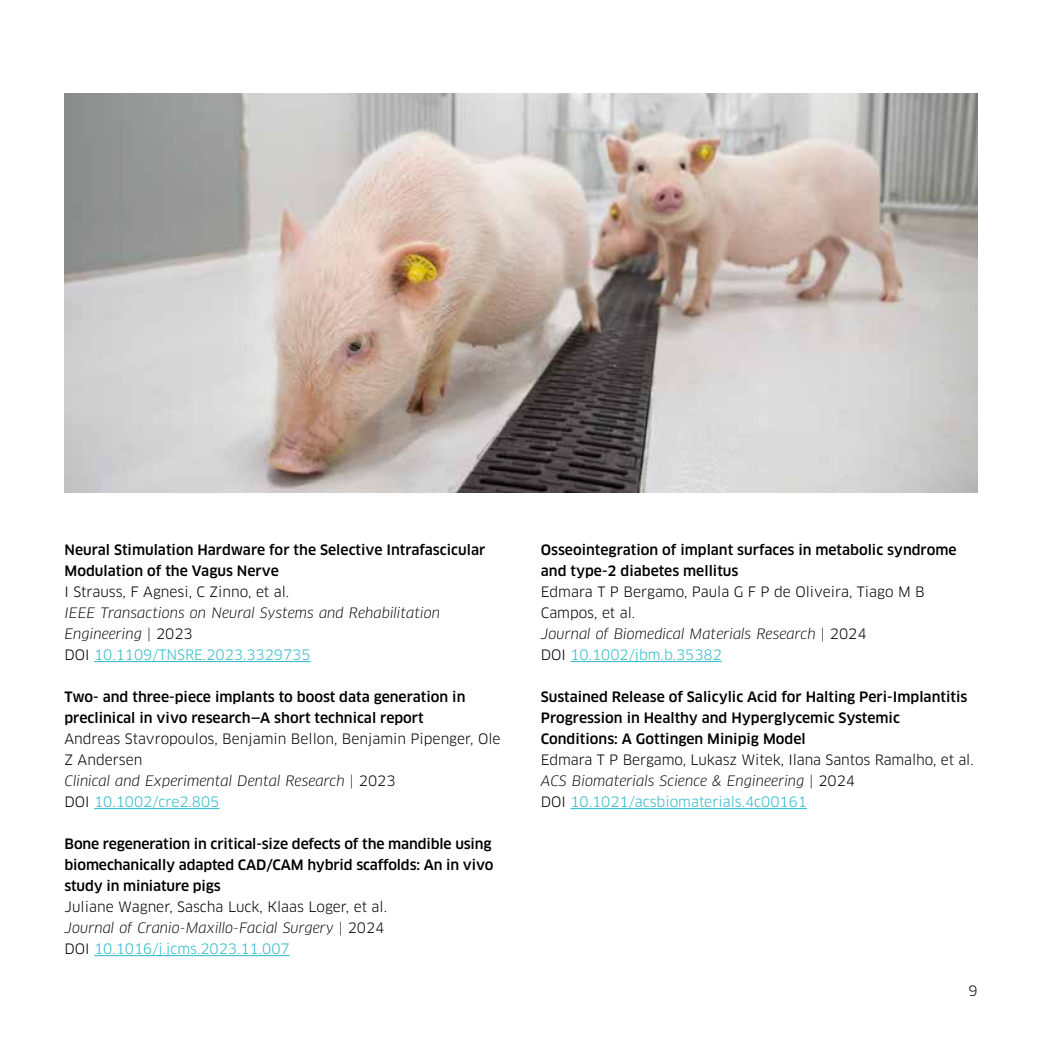
<style>
.page{position:relative;width:1042px;height:1042px;background:#fff}
.page>*{position:absolute;margin:0;border:0;box-sizing:border-box;transform-origin:0 0}
.t1{font:500 14px/21px "Clan OT";color:#000}
.t2{font:14px/21px "Clan OT";color:#000}
.t3{font:italic 14px/21px "Clan OT";color:#000}
.s1{font-style:normal}
.s2{font-style:normal;color:#2bb8c9}
.s3{font-style:italic}
.s4{color:#2bb8c9}
</style>
<div class="page">
<hr style="left:94px;top:661px;width:216px;height:1px;background:#2bb8c9">
<hr style="left:94px;top:808px;width:125px;height:1px;background:#2bb8c9">
<hr style="left:94px;top:955px;width:196px;height:1px;background:#2bb8c9">
<hr style="left:570px;top:661px;width:152px;height:1px;background:#2bb8c9">
<hr style="left:570px;top:808px;width:237px;height:1px;background:#2bb8c9">
<img style="left:64px;top:93px;width:913px;height:399px">
<p class="t1" style="left:64px;top:539px;width:422px">Neural Stimulation Hardware for the Selective Intrafascicular<br>Modulation of the Vagus Nerve</p>
<p class="t2" style="left:64px;top:581px;width:226px">I Strauss, F Agnesi, C Zinno, et al.</p>
<p class="t3" style="left:64px;top:602px;width:377px">IEEE Transactions on Neural Systems and Rehabilitation<br>Engineering | <span class="s1">2023<br>DOI</span> <span class="s2">10.1109/TNSRE.2023.3329735</span></p>
<p class="t1" style="left:64px;top:686px;width:402px">Two- and three-piece implants to boost data generation in preclinical in vivo research—A short technical report</p>
<p class="t2" style="left:64px;top:728px;width:437px">Andreas Stavropoulos, Benjamin Bellon, Benjamin Pipenger, Ole Z Andersen<br><span class="s3">Clinical and Experimental Dental Research |</span> 2023<br>DOI <span class="s4">10.1002/cre2.805</span></p>
<p class="t1" style="left:64px;top:833px;width:430px">Bone regeneration in critical-size defects of the mandible using biomechanically adapted CAD/CAM hybrid scaffolds: An in vivo study in miniature pigs</p>
<p class="t2" style="left:64px;top:896px;width:324px">Juliane Wagner, Sascha Luck, Klaas Loger, et al.<br><span class="s3">Journal of Cranio-Maxillo-Facial Surgery |</span> 2024<br>DOI <span class="s4">10.1016/j.jcms.2023.11.007</span></p>
<p class="t1" style="left:541px;top:539px;width:417px">Osseointegration of implant surfaces in metabolic syndrome and type-2 diabetes mellitus</p>
<p class="t2" style="left:541px;top:581px;width:385px">Edmara T P Bergamo, Paula G F P de Oliveira, Tiago M B Campos, et al.<br><span class="s3">Journal of Biomedical Materials Research |</span> 2024<br>DOI <span class="s4">10.1002/jbm.b.35382</span></p>
<p class="t1" style="left:541px;top:686px;width:428px">Sustained Release of Salicylic Acid for Halting Peri-Implantitis<br>Progression in Healthy and Hyperglycemic Systemic<br>Conditions: A Gottingen Minipig Model</p>
<p class="t2" style="left:541px;top:749px;width:434px">Edmara T P Bergamo, Lukasz Witek, Ilana Santos Ramalho, et al.<br><span class="s3">ACS Biomaterials Science &amp; Engineering |</span> 2024<br>DOI <span class="s4">10.1021/acsbiomaterials.4c00161</span></p>
<p class="t2" style="left:968px;top:980px;width:11px">9</p>
</div>
